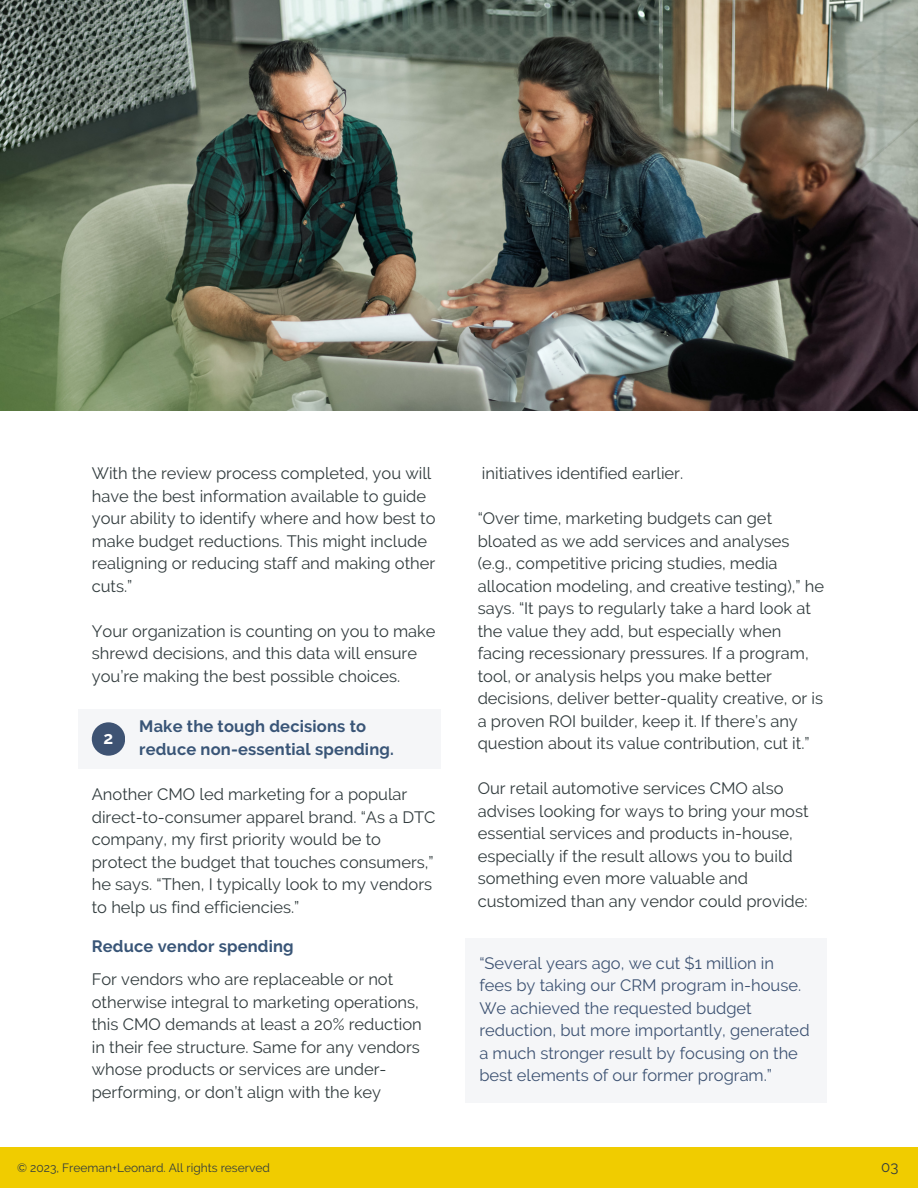
<style>
.page{position:relative;width:918px;height:1188px;background:#fff}
.page>*{position:absolute;margin:0;border:0;box-sizing:border-box;transform-origin:0 0}
.t1{font:700 17.4px "Raleway";color:#fff}
.t2{font:16.5px/22.5px "Raleway";color:#323c3e}
.t3{font:16.5px/22.5px "Raleway";color:#3e5373}
.t4{font:700 16.5px/22.5px "Raleway";letter-spacing:.01em;color:#395577}
.t5{font:15px "Raleway";color:#323c3e}
.t6{font:12px "Raleway";color:#323c3e}
</style>
<div class="page">
<div style="left:0;top:1147px;width:918px;height:41px;background:#f0cc00"></div>
<div style="left:78px;top:709px;width:362px;height:59px;background:#f5f6f8"></div>
<div style="left:92px;top:722px;width:33px;height:34px;background:#3e5373;border-radius:50%"></div>
<div style="left:465px;top:938px;width:362px;height:165px;background:#f5f6f8"></div>
<img style="left:0;top:0;width:918px;height:411px">
<p class="t2" style="left:92px;top:462px;width:345px">With the review process completed, you will have the best information available to guide your ability to identify where and how best to make budget reductions. This might include realigning or reducing staff and making other cuts.”</p>
<p class="t2" style="left:92px;top:620px;width:345px">Your organization is counting on you to make shrewd decisions, and this data will ensure you’re making the best possible choices.</p>
<p class="t1" style="left:104px;top:728px;width:11px">2</p>
<p class="t4" style="left:139px;top:715px;width:256px">Make the tough decisions to reduce non-essential spending.</p>
<p class="t2" style="left:92px;top:783px;width:345px">Another CMO led marketing for a popular direct-to-consumer apparel brand. “As a DTC company, my first priority would be to protect the budget that touches consumers,” he says. “Then, I typically look to my vendors to help us find efficiencies.”</p>
<p class="t4" style="left:92px;top:935px;width:203px">Reduce vendor spending</p>
<p class="t2" style="left:92px;top:968px;width:332px">For vendors who are replaceable or not otherwise integral to marketing operations, this CMO demands at least a 20% reduction in their fee structure. Same for any vendors whose products or services are under&shy;performing, or don’t align with the key</p>
<p class="t6" style="left:17px;top:1160px;width:254px">© 2023, Freeman+Leonard. All rights reserved</p>
<p class="t2" style="left:482px;top:462px;width:203px">initiatives identified earlier.</p>
<p class="t2" style="left:478px;top:507px;width:348px">“Over time, marketing budgets can get bloated as we add services and analyses (e.g., competitive pricing studies, media allocation modeling, and creative testing),” he says. “It pays to regularly take a hard look at the value they add, but especially when facing recessionary pressures. If a program, tool, or analysis helps you make better decisions, deliver better-quality creative, or is a proven ROI builder, keep it. If there’s any question about its value contribution, cut it.”</p>
<p class="t2" style="left:478px;top:777px;width:332px">Our retail automotive services CMO also advises looking for ways to bring your most essential services and products in-house, especially if the result allows you to build something even more valuable and customized than any vendor could provide:</p>
<p class="t3" style="left:479px;top:952px;width:332px">“Several years ago, we cut $1 million in fees by taking our CRM program in-house.<br>We achieved the requested budget reduction, but more importantly, generated a much stronger result by focusing on the best elements of our former program.”</p>
<p class="t5" style="left:881px;top:1158px;width:19px">03</p>
</div>
